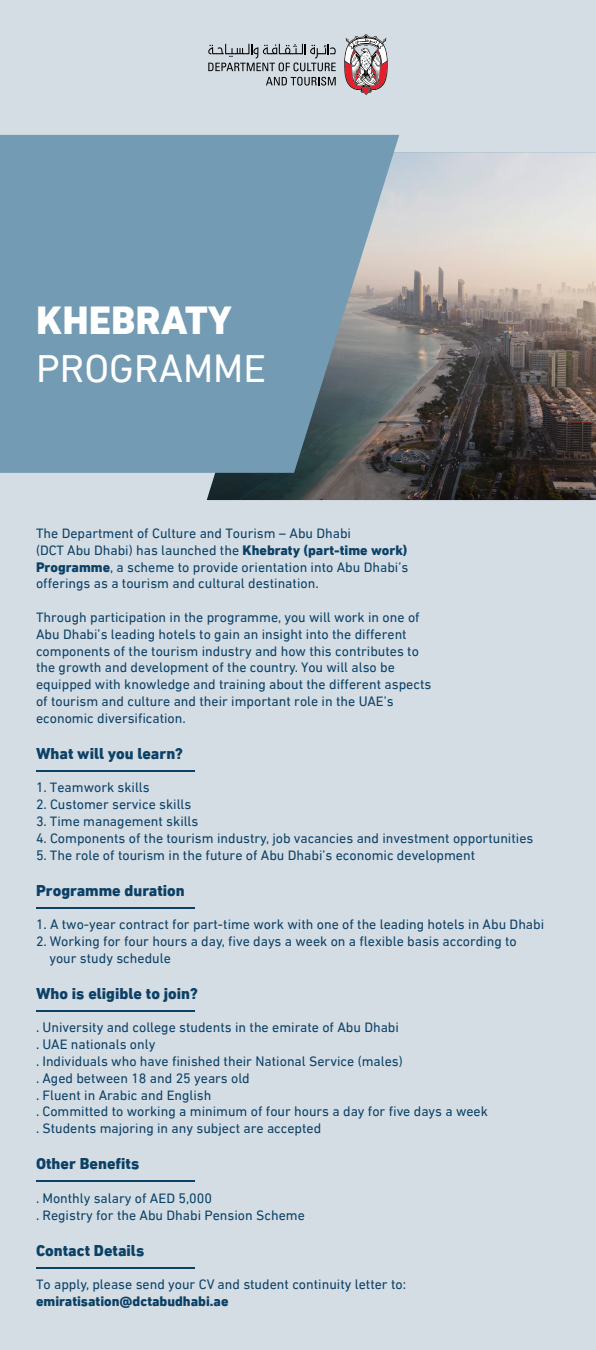
<style>
.page{position:relative;width:596px;height:1350px;background:#fff}
.page>*{position:absolute;margin:0;border:0;box-sizing:border-box;transform-origin:0 0}
.t1{font:40px "DIN Next LT Arabic";color:#fff}
.t2{font:800 40px "DIN Next LT Arabic";color:#fff}
.t3{font:800 16px "DIN Next LT Arabic";color:#0c4166}
.t4{font:14px/16.8px "DIN Next LT Arabic";color:#0c4166}
.t5{font:800 14px "DIN Next LT Arabic";color:#0c4166}
.s1{font-weight:800}
</style>
<div class="page">
<div style="left:0;top:0;width:595px;height:1350px;background:#d4dde4"></div>
<img style="left:207px;top:152px;width:388px;height:348px">
<svg style="left:0;top:135px;width:399px;height:338px;fill:#739bb3"></svg>
<svg style="left:266px;top:77px;width:69px;height:9px"></svg>
<svg style="left:208px;top:44px;width:127px;height:27px"></svg>
<svg style="left:344px;top:34px;width:44px;height:61px"></svg>
<hr style="left:36px;top:770px;width:158px;height:2px;background:#0c4166">
<hr style="left:36px;top:907px;width:158px;height:2px;background:#0c4166">
<hr style="left:36px;top:1010px;width:158px;height:2px;background:#0c4166">
<hr style="left:36px;top:1180px;width:158px;height:2px;background:#0c4166">
<hr style="left:36px;top:1267px;width:158px;height:2px;background:#0c4166">
<h1 class="t2" style="left:36px;top:297px;width:197px">KHEBRATY</h1>
<h1 class="t1" style="left:36px;top:345px;width:231px">PROGRAMME</h1>
<p class="t4" style="left:36px;top:525px;width:373px">The Department of Culture and Tourism – Abu Dhabi<br>(DCT Abu Dhabi) has launched the <span class="s1">Khebraty (part-time work( Programme</span> a, scheme to provide orientation into Abu Dhabi s’ offerings as a tourism and cultural destination.</p>
<p class="t4" style="left:36px;top:609px;width:396px">Through participation in the programme, you will work in one of Abu Dhabi s’ leading hotels to gain an insight into the different components of the tourism industry and how this contributes to the growth and development of the country. You will also be equipped with knowledge and training about the different aspects of tourism and culture and their important role in the UAE s’ economic diversification.</p>
<p class="t3" style="left:36px;top:744px;width:148px">What will you learn?</p>
<p class="t4" style="left:36px;top:779px;width:115px">1. Teamwork skills</p>
<p class="t4" style="left:36px;top:796px;width:157px">2. Customer service skills</p>
<p class="t4" style="left:36px;top:813px;width:164px">3. Time management skills</p>
<p class="t4" style="left:36px;top:829px;width:498px">4. Components of the tourism industry, job vacancies and investment opportunities</p>
<p class="t4" style="left:36px;top:846px;width:440px">5. The role of tourism in the future of Abu Dhabi s’ economic development</p>
<p class="t3" style="left:36px;top:881px;width:150px">Programme duration</p>
<p class="t4" style="left:36px;top:916px;width:509px">1. A two-year contract for part-time work with one of the leading hotels in Abu Dhabi</p>
<p class="t4" style="left:49px;top:933px;width:468px;text-indent:-13px">2. Working for four hours a day, five days a week on a flexible basis according to your study schedule</p>
<p class="t3" style="left:36px;top:984px;width:163px">Who is eligible to join?</p>
<p class="t4" style="left:36px;top:1019px;width:453px">. University and college students in the emirate of Abu Dhabi<br>. UAE nationals only<br>. Individuals who have finished their National Service (males(<br>. Aged between 18 and 25 years old<br>. Fluent in Arabic and English<br>. Committed to working a minimum of four hours a day for five days a week . Students majoring in any subject are accepted</p>
<p class="t3" style="left:36px;top:1154px;width:105px">Other Benefits</p>
<p class="t4" style="left:36px;top:1189px;width:270px">. Monthly salary of AED 5,000<br>. Registry for the Abu Dhabi Pension Scheme</p>
<p class="t3" style="left:36px;top:1241px;width:110px">Contact Details</p>
<p class="t4" style="left:36px;top:1276px;width:371px">To apply, please send your CV and student continuity letter to:</p>
<p class="t5" style="left:36px;top:1293px;width:194px">emiratisation@dctabudhabi.ae</p>
</div>
